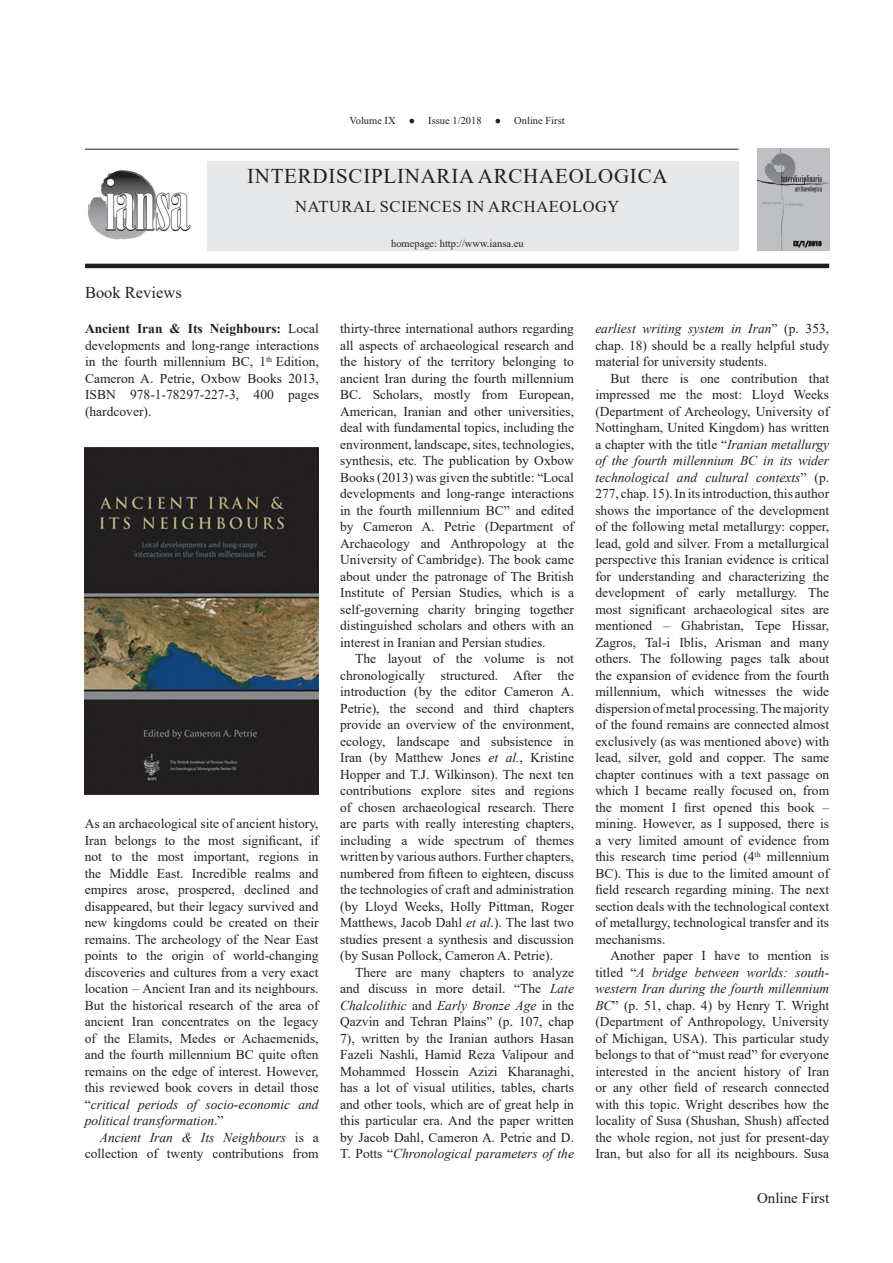
<style>
.page{position:relative;width:893px;height:1263px;background:#fff}
.page>*{position:absolute;margin:0;border:0;box-sizing:border-box;transform-origin:0 0}
.t1{font:21px "Times New Roman";letter-spacing:.035em;color:#231f20}
.t2{font:16.5px "Times New Roman";letter-spacing:.035em;color:#231f20}
.t3{font:16.5px "Times New Roman";color:#231f20}
.t4{font:15px "Times New Roman";color:#231f20}
.t5{font:13.5px/16.5px "Times New Roman";color:#231f20;text-align:justify}
.t6{font:10.5px "Times New Roman";color:#231f20}
.s1{font-weight:700}
.s2{font-style:italic}
</style>
<div class="page">
<div style="left:207px;top:161px;width:532px;height:89px;background:#e6e7e9"></div>
<img style="left:87px;top:170px;width:104px;height:69px">
<img style="left:758px;top:149px;width:71px;height:102px">
<svg style="left:795px;top:240px;width:28px;height:8px"></svg>
<svg style="left:794px;top:241px;width:28px;height:6px"></svg>
<hr style="left:85px;top:149px;width:653px;height:1px;background:#231f20">
<hr style="left:85px;top:264px;width:744px;height:4px;background:#231f20">
<img style="left:85px;top:448px;width:234px;height:346px">
<p class="t6" style="left:349px;top:113px;width:48px">Volume IX</p>
<p class="t6" style="left:409px;top:113px;width:74px">● Issue 1/2018</p>
<p class="t6" style="left:495px;top:113px;width:71px">● Online First</p>
<p class="t3" style="left:85px;top:281px;width:98px">Book Reviews</p>
<h1 class="t1" style="left:247px;top:161px;width:422px">INTERDISCIPLINARIA ARCHAEOLOGICA</h1>
<p class="t2" style="left:295px;top:195px;width:326px">NATURAL SCIENCES IN ARCHAEOLOGY</p>
<p class="t6" style="left:391px;top:236px;width:134px">homepage: http://www.iansa.eu</p>
<p class="t5" style="left:85px;top:320px;width:235px"><span class="s1">Ancient Iran &amp; Its Neighbours:</span> Local developments and long-range interactions in the fourth millennium BC, 1<sup>th</sup> Edition, Cameron A. Petrie, Oxbow Books 2013, ISBN 978-1-78297-227-3, 400 pages (hardcover).</p>
<p class="t5" style="left:340px;top:320px;width:235px">thirty-three international authors regarding all aspects of archaeological research and the history of the territory belonging to ancient Iran during the fourth millennium BC. Scholars, mostly from European, American, Iranian and other universities, deal with fundamental topics, including the environment, landscape, sites, technologies, synthesis, etc<span class="s2">.</span> The publication by Oxbow Books (2013) was given the subtitle: “Local developments and long-range interactions in the fourth millennium BC” and edited by Cameron A. Petrie (Department of Archaeology and Anthropology at the University of Cambridge). The book came about under the patronage of The British Institute of Persian Studies, which is a self-governing charity bringing together distinguished scholars and others with an interest in Iranian and Persian studies.</p>
<p class="t5" style="left:340px;top:650px;width:235px;text-indent:15px">The layout of the volume is not chronologically structured. After the introduction (by the editor Cameron A.<br>Petrie), the second and third chapters provide an overview of the environment, ecology, landscape and subsistence in Iran (by Matthew Jones <span class="s2">et al.</span>, Kristine Hopper and T.J. Wilkinson). The next ten contributions explore sites and regions of chosen archaeological research. There are parts with really interesting chapters, including a wide spectrum of themes written by various authors. Further chapters, numbered from fifteen to eighteen, discuss the technologies of craft and administration (by Lloyd Weeks, Holly Pittman, Roger Matthews, Jacob Dahl <span class="s2">et al</span>.). The last two studies present a synthesis and discussion (by Susan Pollock, Cameron A. Petrie).</p>
<p class="t5" style="left:340px;top:964px;width:235px;text-indent:15px">There are many chapters to analyze and discuss in more detail. “The <span class="s2">Late Chalcolithic</span> and <span class="s2">Early Bronze Age</span> in the Qazvin and Tehran Plains” (p. 107, chap 7), written by the Iranian authors Hasan Fazeli Nashli, Hamid Reza Valipour and Mohammed Hossein Azizi Kharanaghi, has a lot of visual utilities, tables, charts and other tools, which are of great help in this particular era. And the paper written by Jacob Dahl, Cameron A. Petrie and D.<br>T. Potts “<span class="s2">Chronological parameters of the</span></p>
<p class="t5" style="left:85px;top:815px;width:235px">As an archaeological site of ancient history, Iran belongs to the most significant, if not to the most important, regions in the Middle East. Incredible realms and empires arose, prospered, declined and disappeared, but their legacy survived and new kingdoms could be created on their remains. The archeology of the Near East points to the origin of world-changing discoveries and cultures from a very exact location – Ancient Iran and its neighbours.<br>But the historical research of the area of ancient Iran concentrates on the legacy of the Elamits, Medes or Achaemenids, and the fourth millennium BC quite often remains on the edge of interest. However, this reviewed book covers in detail those “<span class="s2">critical periods of socio-economic and political transformation</span>.”</p>
<p class="t5" style="left:85px;top:1129px;width:235px;text-align:right"><span class="s2">Ancient Iran &amp; Its Neighbours</span> is a collection of twenty contributions from</p>
<p class="t5" style="left:595px;top:320px;width:235px"><span class="s2">earliest writing system in Iran</span>” (p. 353, chap. 18) should be a really helpful study material for university students.</p>
<p class="t5" style="left:595px;top:370px;width:235px;text-indent:15px">But there is one contribution that impressed me the most: Lloyd Weeks (Department of Archeology, University of Nottingham, United Kingdom) has written a chapter with the title “<span class="s2">Iranian metallurgy of the fourth millennium BC in its wider technological and cultural contexts</span>” (p.<br>277, chap. 15). In its introduction, this author shows the importance of the development of the following metal metallurgy: copper, lead, gold and silver. From a metallurgical perspective this Iranian evidence is critical for understanding and characterizing the development of early metallurgy. The most significant archaeological sites are mentioned – Ghabristan, Tepe Hissar, Zagros, Tal-i Iblis, Arisman and many others. The following pages talk about the expansion of evidence from the fourth millennium, which witnesses the wide dispersion of metal processing. The majority of the found remains are connected almost exclusively (as was mentioned above) with lead, silver, gold and copper. The same chapter continues with a text passage on which I became really focused on, from the moment I first opened this book – mining. However, as I supposed, there is a very limited amount of evidence from this research time period (4<sup>th</sup> millennium BC). This is due to the limited amount of field research regarding mining. The next section deals with the technological context of metallurgy, technological transfer and its mechanisms.</p>
<p class="t5" style="left:595px;top:947px;width:235px;text-indent:15px">Another paper I have to mention is titled “<span class="s2">A bridge between worlds: south&shy;western Iran during the fourth millennium BC</span>” (p. 51, chap. 4) by Henry T. Wright (Department of Anthropology, University of Michigan, USA). This particular study belongs to that of “must read” for everyone interested in the ancient history of Iran or any other field of research connected with this topic. Wright describes how the locality of Susa (Shushan, Shush) affected the whole region, not just for present-day Iran, but also for all its neighbours. Susa</p>
<p class="t4" style="left:757px;top:1187px;width:74px">Online First</p>
</div>
